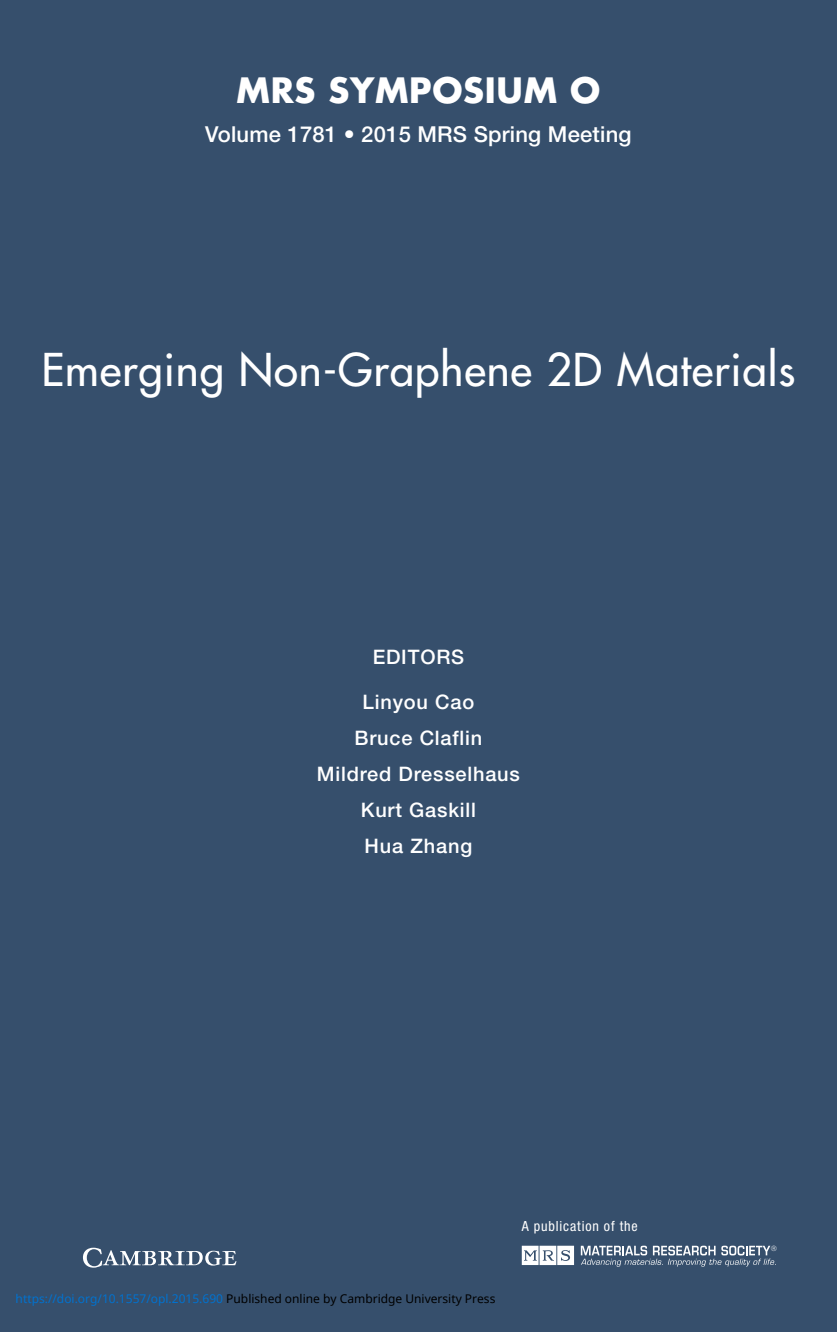
<style>
.page{position:relative;width:837px;height:1332px;background:#364f6c}
.page>*{position:absolute;margin:0;border:0;box-sizing:border-box;transform-origin:0 0}
.t1{font:44px "Futura";letter-spacing:.02em;color:#fff}
.t2{font:700 34px "Futura";letter-spacing:.02em;color:#fff}
.t3{font:500 22px "Helvetica Neue";letter-spacing:.01em;color:#fff}
.t4{font:500 20px/36px "Helvetica Neue";letter-spacing:.04em;color:#fff;text-align:center}
.t5{font:condensed 14px "Helvetica Neue";letter-spacing:.06em;color:#fff}
.t6{font:12px "Noto Sans";color:#000}
.s1{color:#0172cf}
</style>
<div class="page">
<svg style="left:83px;top:1248px;width:153px;height:20px"></svg>
<svg style="left:522px;top:1246px;width:52px;height:19px"></svg>
<svg style="left:581px;top:1246px;width:195px;height:21px"></svg>
<p class="t2" style="left:236px;top:75px;width:365px">MRS SYMPOSIUM O</p>
<p class="t3" style="left:205px;top:126px;width:428px">Volume 1781 • 2015 MRS Spring Meeting</p>
<p class="t1" style="left:41px;top:348px;width:755px">Emerging Non-Graphene 2D Materials</p>
<p class="t4" style="left:372px;top:641px;width:93px">EDITORS</p>
<p class="t4" style="left:317px;top:686px;width:205px">Linyou Cao<br>Bruce Claflin<br>Mildred Dresselhaus<br>Kurt Gaskill<br>Hua Zhang</p>
<p class="t6" style="left:16px;top:1291px;width:481px"><span class="s1">https://doi.org/10.1557/opl.2015.690</span> Published online by Cambridge University Press</p>
<p class="t5" style="left:522px;top:1221px;width:117px">A publication of the</p>
</div>
